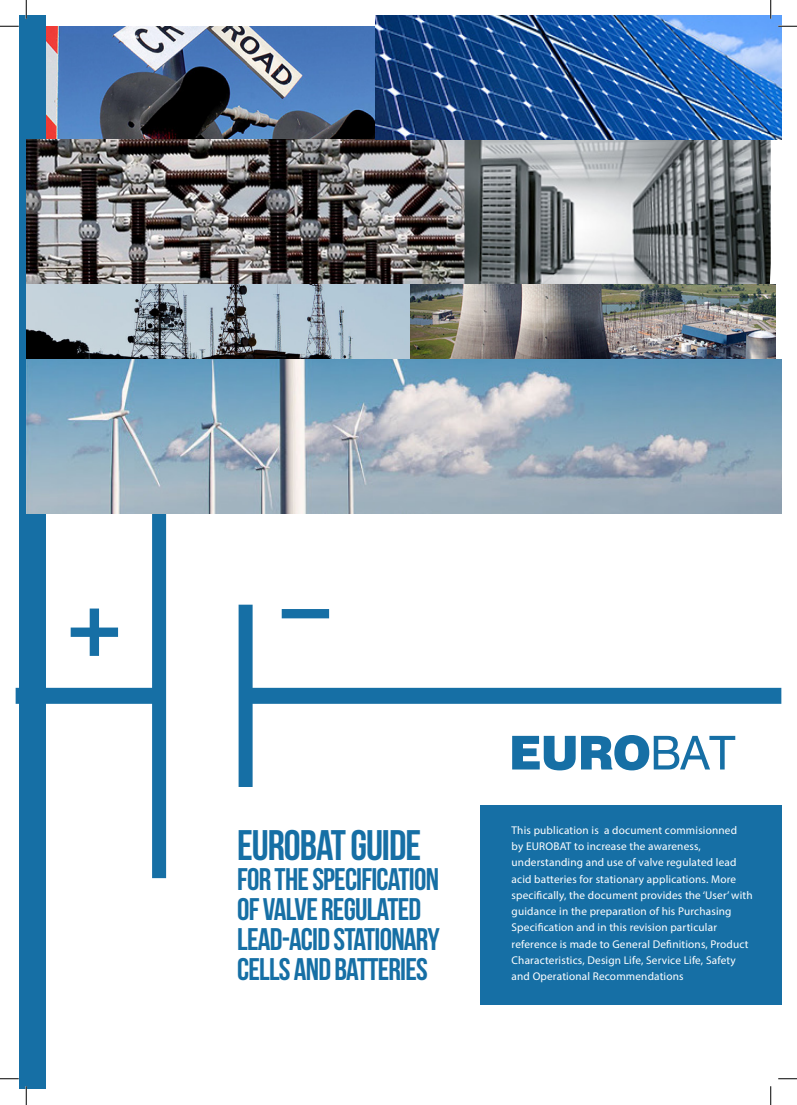
<style>
.page{position:relative;width:797px;height:1105px;background:#fff}
.page>*{position:absolute;margin:0;border:0;box-sizing:border-box;transform-origin:0 0}
.t1{font:42.75px "Bebas Neue";letter-spacing:-.025em;color:#166fa5}
.t2{font:31.25px/30px "Bebas Neue";letter-spacing:-.025em;color:#166fa5}
.t3{font:11.25px/16.2px "Myriad Pro";letter-spacing:.015em;color:#fff}
</style>
<div class="page">
<img style="left:46px;top:26px;width:329px;height:114px">
<div style="left:480px;top:805px;width:301px;height:199px;background:#166fa5"></div>
<div style="left:19px;top:16px;width:27px;height:1073px;background:#166fa5"></div>
<svg style="left:16px;top:513px;width:765px;height:365px"></svg>
<img style="left:26px;top:140px;width:438px;height:145px">
<img style="left:464px;top:140px;width:306px;height:145px">
<img style="left:375px;top:16px;width:406px;height:124px">
<img style="left:26px;top:285px;width:749px;height:74px">
<img style="left:26px;top:359px;width:755px;height:154px">
<svg style="left:0;top:25px;width:19px;height:2px"></svg>
<svg style="left:778px;top:25px;width:19px;height:2px"></svg>
<svg style="left:0;top:1078px;width:19px;height:1px"></svg>
<svg style="left:778px;top:1078px;width:19px;height:1px"></svg>
<svg style="left:25px;top:0;width:2px;height:19px"></svg>
<svg style="left:25px;top:1086px;width:2px;height:19px"></svg>
<svg style="left:770px;top:0;width:1px;height:19px"></svg>
<svg style="left:770px;top:1086px;width:1px;height:19px"></svg>
<p class="t1" style="left:237px;top:821px;width:185px">EUROBAT GUIDE</p>
<p class="t2" style="left:237px;top:863px;width:204px">FOR THE SPECIFICATION<br>OF VALVE REGULATED<br>LEAD-ACID STATIONARY<br>CELLS AND BATTERIES</p>
<p class="t3" style="left:511px;top:822px;width:242px">This publication is a document commisionned<br>by EUROBAT to increase the awareness, understanding and use of valve regulated lead acid batteries for stationary applications. More specifically, the document provides the ‘User’ with guidance in the preparation of his Purchasing Specification and in this revision particular reference is made to General Definitions, Product Characteristics, Design Life, Service Life, Safety and Operational Recommendations</p>
</div>
